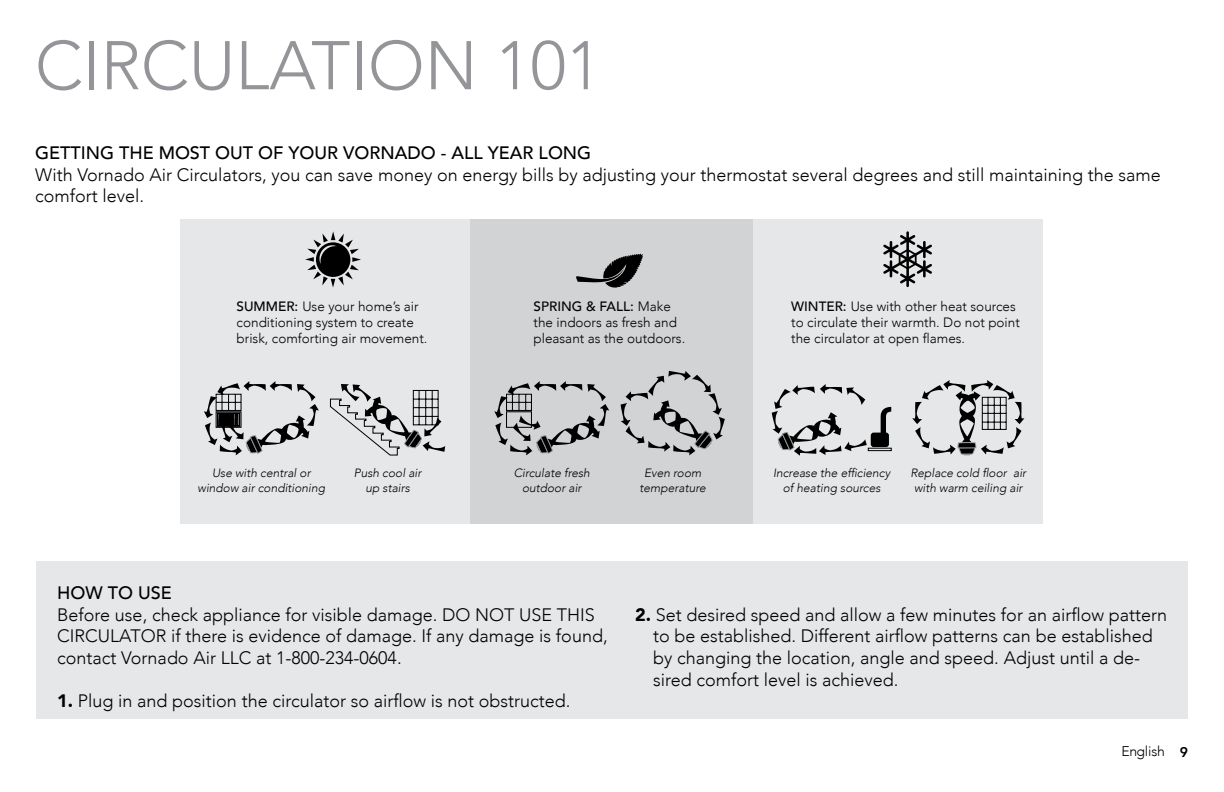
<style>
.page{position:relative;width:1224px;height:792px;background:#fff}
.page>*{position:absolute;margin:0;border:0;box-sizing:border-box;transform-origin:0 0}
.t1{font:300 68px "Avenir";color:#939598}
.t2{font:300 18px/21.6px "Avenir";color:#000}
.t3{font:500 18px "Avenir";color:#000}
.t4{font:300 14px "Avenir";letter-spacing:-.02em;color:#000}
.t5{font:300 13.6px/16.2px "Avenir";color:#000}
.t6{font:italic 300 12px/14.4px "Avenir";color:#000;text-align:center}
.s1{font-weight:500}
.s2{font-weight:900}
.s3{font-weight:800}
</style>
<div class="page">
<div style="left:180px;top:219px;width:862px;height:305px;background:#e6e7e8"></div>
<svg style="left:883px;top:231px;width:49px;height:56px"></svg>
<div style="left:470px;top:219px;width:283px;height:305px;background:#d1d3d4"></div>
<svg style="left:204px;top:381px;width:115px;height:74px"></svg>
<svg style="left:330px;top:384px;width:115px;height:72px"></svg>
<svg style="left:772px;top:384px;width:95px;height:72px"></svg>
<div style="left:872px;top:433px;width:16px;height:13px;background:#000;border-radius:2px"></div>
<div style="left:871px;top:433px;width:18px;height:14px;border:2px solid #000;border-radius:2px"></div>
<div style="left:868px;top:448px;width:24px;height:3px;border:1px solid #000"></div>
<svg style="left:880px;top:407px;width:11px;height:27px"></svg>
<svg style="left:912px;top:380px;width:112px;height:75px"></svg>
<svg style="left:576px;top:253px;width:67px;height:35px"></svg>
<svg style="left:305px;top:231px;width:56px;height:57px"></svg>
<svg style="left:494px;top:381px;width:115px;height:74px"></svg>
<svg style="left:621px;top:371px;width:104px;height:84px"></svg>
<div style="left:37px;top:561px;width:1151px;height:157px;background:#e6e7e8"></div>
<p class="t1" style="left:35px;top:26px;width:568px">CIRCULATION 101</p>
<p class="t3" style="left:35px;top:137px;width:558px">GETTING THE MOST OUT OF YOUR VORNADO - ALL YEAR LONG</p>
<p class="t2" style="left:35px;top:164px;width:1127px">With Vornado Air Circulators, you can save money on energy bills by adjusting your thermostat several degrees and still maintaining the same comfort level.</p>
<p class="t5" style="left:237px;top:298px;width:192px"><span class="s1">SUMMER:</span> Use your home’s air conditioning system to create brisk, comforting air movement.</p>
<p class="t5" style="left:534px;top:298px;width:153px"><span class="s1">SPRING &amp; FALL:</span> Make the indoors as fresh and pleasant as the outdoors.</p>
<p class="t5" style="left:791px;top:298px;width:230px"><span class="s1">WINTER:</span> Use with other heat sources to circulate their warmth. Do not point the circulator at open flames.</p>
<p class="t6" style="left:212px;top:466px;width:100px">Use with central or</p>
<p class="t6" style="left:198px;top:480px;width:129px">window air conditioning</p>
<p class="t6" style="left:354px;top:466px;width:69px">Push cool air up stairs</p>
<p class="t6" style="left:773px;top:466px;width:119px">Increase the efficiency of heating sources</p>
<p class="t6" style="left:910px;top:466px;width:117px">Replace cold floor air with warm ceiling air</p>
<p class="t6" style="left:514px;top:466px;width:78px">Circulate fresh outdoor air</p>
<p class="t6" style="left:640px;top:466px;width:68px">Even room temperature</p>
<p class="t3" style="left:57px;top:577px;width:116px">HOW TO USE</p>
<p class="t2" style="left:57px;top:604px;width:552px">Before use, check appliance for visible damage. DO NOT USE THIS<br>CIRCULATOR if there is evidence of damage. If any damage is found, contact Vornado Air LLC at 1-800-234-0604.</p>
<p class="t2" style="left:57px;top:690px;width:515px"><span class="s2">1.</span> Plug in and position the circulator so airflow is not obstructed.</p>
<p class="t2" style="left:653px;top:604px;width:515px;text-indent:-18px"><span class="s2">2.</span> Set desired speed and allow a few minutes for an airflow pattern to be established. Different airflow patterns can be established by changing the location, angle and speed. Adjust until a de&shy;sired comfort level is achieved.</p>
<p class="t4" style="left:1122px;top:743px;width:68px">English <span class="s3">9</span></p>
</div>
